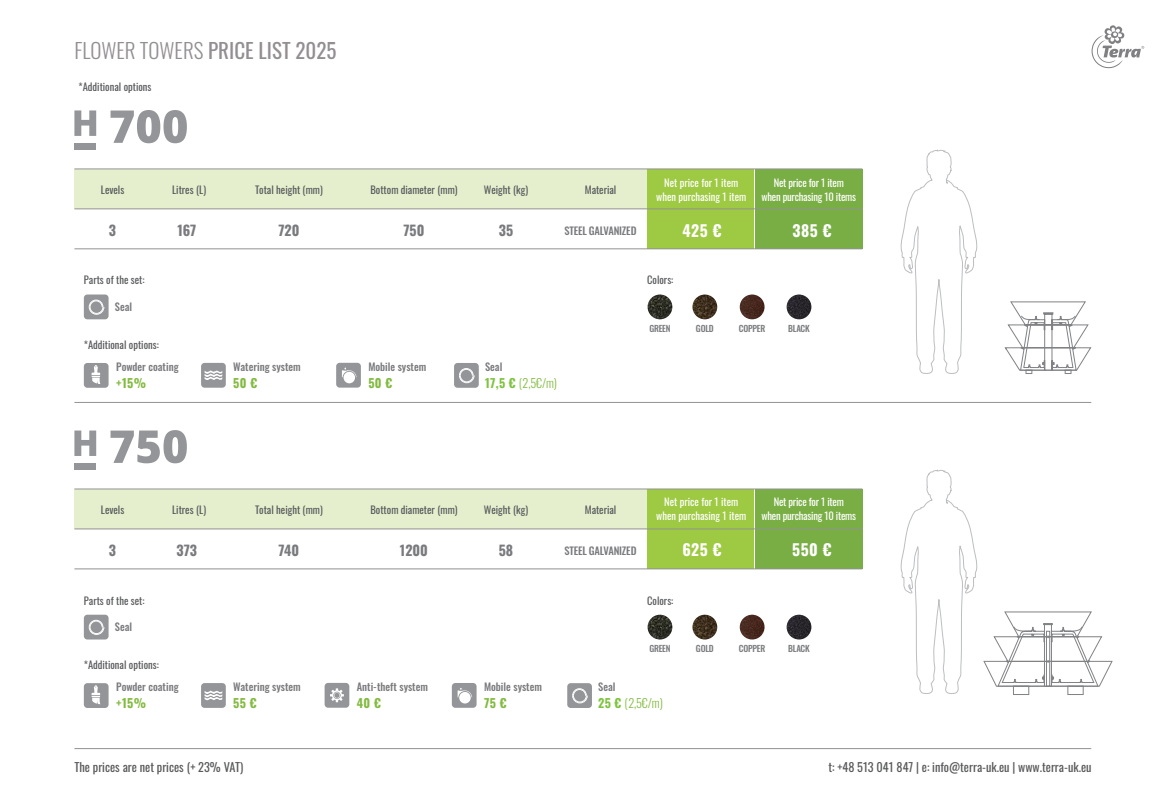
<style>
.page{position:relative;width:1166px;height:804px;background:#fff}
.page>*{position:absolute;margin:0;border:0;box-sizing:border-box;transform-origin:0 0}
.t1{font:21px "Oswald";color:#928e92}
.t2{font:700 15.75px "Oswald";letter-spacing:.03em;color:#fff}
.t3{font:700 14px "Oswald";color:#797a7d}
.t4{font:12.25px "Oswald";color:#58595b}
.t5{font:300 12.25px "Oswald";color:#83ba41}
.t6{font:700 12.25px "Oswald";letter-spacing:.03em;color:#83ba41}
.t7{font:10.5px "Oswald";color:#58595b}
.t8{font:500 10.5px "Oswald";color:#797a7d}
.t9{font:10.5px/14px "Oswald";letter-spacing:-.02em;color:#fff;text-align:center}
.t10{font:10.5px/14px "Oswald";color:#fff;text-align:center}
.t11{font:500 10.5px "Oswald";letter-spacing:-.02em;color:#797a7d}
.t12{font:500 8.75px "Oswald";letter-spacing:-.025em;color:#797a7d}
.s1{font-weight:300}
.s2{font-weight:700;color:#80c342}
.s3{color:#80c342}
</style>
<div class="page">
<div style="left:647px;top:169px;width:107px;height:80px;background:#9ec942"></div>
<div style="left:647px;top:488px;width:107px;height:80px;background:#9ec942"></div>
<div style="left:755px;top:169px;width:107px;height:80px;background:#79ae45"></div>
<div style="left:755px;top:488px;width:107px;height:80px;background:#79ae45"></div>
<div style="left:74px;top:169px;width:573px;height:39px;background:#e5efce"></div>
<div style="left:74px;top:489px;width:573px;height:39px;background:#e5efce"></div>
<svg style="left:1004px;top:301px;width:88px;height:73px"></svg>
<svg style="left:900px;top:149px;width:77px;height:225px"></svg>
<svg style="left:900px;top:469px;width:77px;height:225px"></svg>
<div style="left:74px;top:143px;width:22px;height:7px;background:#939598"></div>
<svg style="left:74px;top:110px;width:22px;height:26px"></svg>
<svg style="left:111px;top:110px;width:76px;height:33px"></svg>
<hr style="left:74px;top:168px;width:788px;height:1px;background:#929293">
<hr style="left:74px;top:488px;width:788px;height:1px;background:#929293">
<hr style="left:74px;top:208px;width:788px;height:1px;background:#929293">
<hr style="left:74px;top:528px;width:788px;height:1px;background:#929293">
<hr style="left:74px;top:248px;width:788px;height:1px;background:#929293">
<hr style="left:74px;top:402px;width:1017px;height:1px;background:#929293">
<hr style="left:74px;top:748px;width:1017px;height:1px;background:#929293">
<hr style="left:74px;top:568px;width:788px;height:1px;background:#929293">
<div style="left:325px;top:683px;width:24px;height:24px;background:#939598;border-radius:4px"></div>
<svg style="left:330px;top:688px;width:14px;height:14px"></svg>
<svg style="left:983px;top:611px;width:130px;height:84px"></svg>
<svg style="left:74px;top:430px;width:22px;height:26px"></svg>
<svg style="left:111px;top:430px;width:76px;height:33px"></svg>
<div style="left:74px;top:463px;width:22px;height:7px;background:#939598"></div>
<svg style="left:1091px;top:25px;width:53px;height:43px"></svg>
<div style="left:84px;top:363px;width:25px;height:25px;background:#939598;border-radius:4px"></div>
<svg style="left:92px;top:365px;width:9px;height:19px"></svg>
<div style="left:84px;top:683px;width:25px;height:25px;background:#939598;border-radius:4px"></div>
<svg style="left:92px;top:685px;width:9px;height:19px"></svg>
<div style="left:84px;top:294px;width:25px;height:25px;background:#939598;border-radius:4px"></div>
<svg style="left:89px;top:300px;width:15px;height:15px"></svg>
<div style="left:84px;top:614px;width:25px;height:25px;background:#939598;border-radius:4px"></div>
<svg style="left:89px;top:620px;width:15px;height:15px"></svg>
<div style="left:201px;top:363px;width:25px;height:25px;background:#939598;border-radius:4px"></div>
<svg style="left:205px;top:370px;width:17px;height:10px"></svg>
<div style="left:201px;top:683px;width:25px;height:25px;background:#939598;border-radius:4px"></div>
<svg style="left:205px;top:690px;width:17px;height:10px"></svg>
<div style="left:454px;top:363px;width:25px;height:25px;background:#939598;border-radius:4px"></div>
<svg style="left:459px;top:368px;width:15px;height:15px"></svg>
<div style="left:567px;top:683px;width:25px;height:25px;background:#939598;border-radius:4px"></div>
<svg style="left:572px;top:688px;width:16px;height:15px"></svg>
<div style="left:336px;top:363px;width:25px;height:24px;background:#939598;border-radius:4px"></div>
<div style="left:343px;top:372px;width:12px;height:11px;background:#fff;border-radius:50%"></div>
<svg style="left:342px;top:367px;width:14px;height:10px"></svg>
<div style="left:452px;top:683px;width:24px;height:24px;background:#939598;border-radius:4px"></div>
<div style="left:459px;top:692px;width:12px;height:11px;background:#fff;border-radius:50%"></div>
<svg style="left:458px;top:688px;width:14px;height:9px"></svg>
<img style="left:647px;top:294px;width:25px;height:25px;border-radius:12px">
<img style="left:647px;top:614px;width:25px;height:25px;border-radius:12px">
<img style="left:692px;top:294px;width:25px;height:25px;border-radius:12px">
<img style="left:692px;top:614px;width:25px;height:25px;border-radius:12px">
<img style="left:740px;top:294px;width:24px;height:25px;border-radius:12px">
<img style="left:740px;top:614px;width:24px;height:25px;border-radius:12px">
<img style="left:786px;top:294px;width:25px;height:25px;border-radius:12px">
<img style="left:786px;top:614px;width:25px;height:25px;border-radius:12px">
<h1 class="t1" style="left:74px;top:32px;width:264px"><span class="s1">FLOWER TOWERS</span> PRICE LIST 2025</h1>
<p class="t7" style="left:79px;top:78px;width:74px">*Additional options</p>
<p class="t7" style="left:101px;top:180px;width:25px">Levels</p>
<p class="t7" style="left:172px;top:180px;width:35px">Litres (L)</p>
<p class="t7" style="left:255px;top:180px;width:69px">Total height (mm)</p>
<p class="t7" style="left:370px;top:180px;width:89px">Bottom diameter (mm)</p>
<p class="t7" style="left:484px;top:180px;width:46px">Weight (kg)</p>
<p class="t7" style="left:585px;top:180px;width:33px">Material</p>
<p class="t10" style="left:656px;top:175px;width:92px">Net price for 1 item when purchasing 1 item</p>
<p class="t9" style="left:761px;top:175px;width:96px">Net price for 1 item<br>when purchasing 10 items</p>
<h3 class="t3" style="left:109px;top:223px;width:9px">3</h3>
<h3 class="t3" style="left:177px;top:223px;width:21px">167</h3>
<h3 class="t3" style="left:278px;top:223px;width:23px">720</h3>
<h3 class="t3" style="left:403px;top:223px;width:22px">750</h3>
<h3 class="t3" style="left:499px;top:223px;width:16px">35</h3>
<p class="t11" style="left:564px;top:225px;width:74px">STEEL GALVANIZED</p>
<h2 class="t2" style="left:682px;top:222px;width:41px">425 €</h2>
<h2 class="t2" style="left:792px;top:222px;width:41px">385 €</h2>
<p class="t7" style="left:84px;top:271px;width:62px">Parts of the set:</p>
<p class="t7" style="left:647px;top:271px;width:28px">Colors:</p>
<p class="t8" style="left:115px;top:301px;width:19px">Seal</p>
<p class="t12" style="left:649px;top:324px;width:23px">GREEN</p>
<p class="t12" style="left:696px;top:324px;width:19px">GOLD</p>
<p class="t12" style="left:739px;top:324px;width:28px">COPPER</p>
<p class="t12" style="left:788px;top:324px;width:23px">BLACK</p>
<p class="t7" style="left:84px;top:335px;width:76px">*Additional options:</p>
<p class="t8" style="left:116px;top:361px;width:64px">Powder coating</p>
<p class="t8" style="left:233px;top:361px;width:69px">Watering system</p>
<p class="t8" style="left:368px;top:361px;width:59px">Mobile system</p>
<p class="t8" style="left:485px;top:361px;width:19px">Seal</p>
<p class="t6" style="left:116px;top:376px;width:31px">+15%</p>
<p class="t6" style="left:233px;top:376px;width:26px">50 €</p>
<p class="t6" style="left:368px;top:376px;width:26px">50 €</p>
<p class="t5" style="left:485px;top:372px;width:74px"><span class="s2">17,5 €</span> <span class="s3">(</span>2,5€/m)</p>
<p class="t7" style="left:101px;top:500px;width:25px">Levels</p>
<p class="t7" style="left:172px;top:500px;width:35px">Litres (L)</p>
<p class="t7" style="left:255px;top:500px;width:69px">Total height (mm)</p>
<p class="t7" style="left:370px;top:500px;width:89px">Bottom diameter (mm)</p>
<p class="t7" style="left:484px;top:500px;width:46px">Weight (kg)</p>
<p class="t7" style="left:585px;top:500px;width:33px">Material</p>
<p class="t10" style="left:656px;top:494px;width:92px">Net price for 1 item when purchasing 1 item</p>
<p class="t9" style="left:761px;top:494px;width:96px">Net price for 1 item<br>when purchasing 10 items</p>
<h3 class="t3" style="left:109px;top:543px;width:9px">3</h3>
<h3 class="t3" style="left:177px;top:543px;width:22px">373</h3>
<h3 class="t3" style="left:279px;top:543px;width:22px">740</h3>
<h3 class="t3" style="left:400px;top:543px;width:30px">1200</h3>
<h3 class="t3" style="left:499px;top:543px;width:16px">58</h3>
<p class="t11" style="left:564px;top:545px;width:74px">STEEL GALVANIZED</p>
<h2 class="t2" style="left:682px;top:541px;width:41px">625 €</h2>
<h2 class="t2" style="left:792px;top:541px;width:41px">550 €</h2>
<p class="t7" style="left:84px;top:591px;width:62px">Parts of the set:</p>
<p class="t7" style="left:647px;top:591px;width:28px">Colors:</p>
<p class="t8" style="left:115px;top:621px;width:19px">Seal</p>
<p class="t12" style="left:649px;top:644px;width:23px">GREEN</p>
<p class="t12" style="left:696px;top:644px;width:19px">GOLD</p>
<p class="t12" style="left:739px;top:644px;width:28px">COPPER</p>
<p class="t12" style="left:788px;top:644px;width:23px">BLACK</p>
<p class="t7" style="left:84px;top:655px;width:76px">*Additional options:</p>
<p class="t8" style="left:116px;top:681px;width:64px">Powder coating</p>
<p class="t6" style="left:116px;top:696px;width:31px">+15%</p>
<p class="t8" style="left:233px;top:681px;width:69px">Watering system</p>
<p class="t6" style="left:233px;top:696px;width:25px">55 €</p>
<p class="t8" style="left:357px;top:681px;width:73px">Anti-theft system</p>
<p class="t6" style="left:357px;top:696px;width:26px">40 €</p>
<p class="t8" style="left:484px;top:681px;width:59px">Mobile system</p>
<p class="t6" style="left:484px;top:696px;width:24px">75 €</p>
<p class="t8" style="left:598px;top:681px;width:19px">Seal</p>
<p class="t5" style="left:598px;top:692px;width:66px"><span class="s2">25 €</span> <span class="s3">(</span>2,5€/m)</p>
<p class="t4" style="left:74px;top:756px;width:170px">The prices are net prices (+ 23% VAT)</p>
<p class="t4" style="left:828px;top:756px;width:265px">t: +48 513 041 847 | e: info@terra-uk.eu | www.terra-uk.eu</p>
</div>
